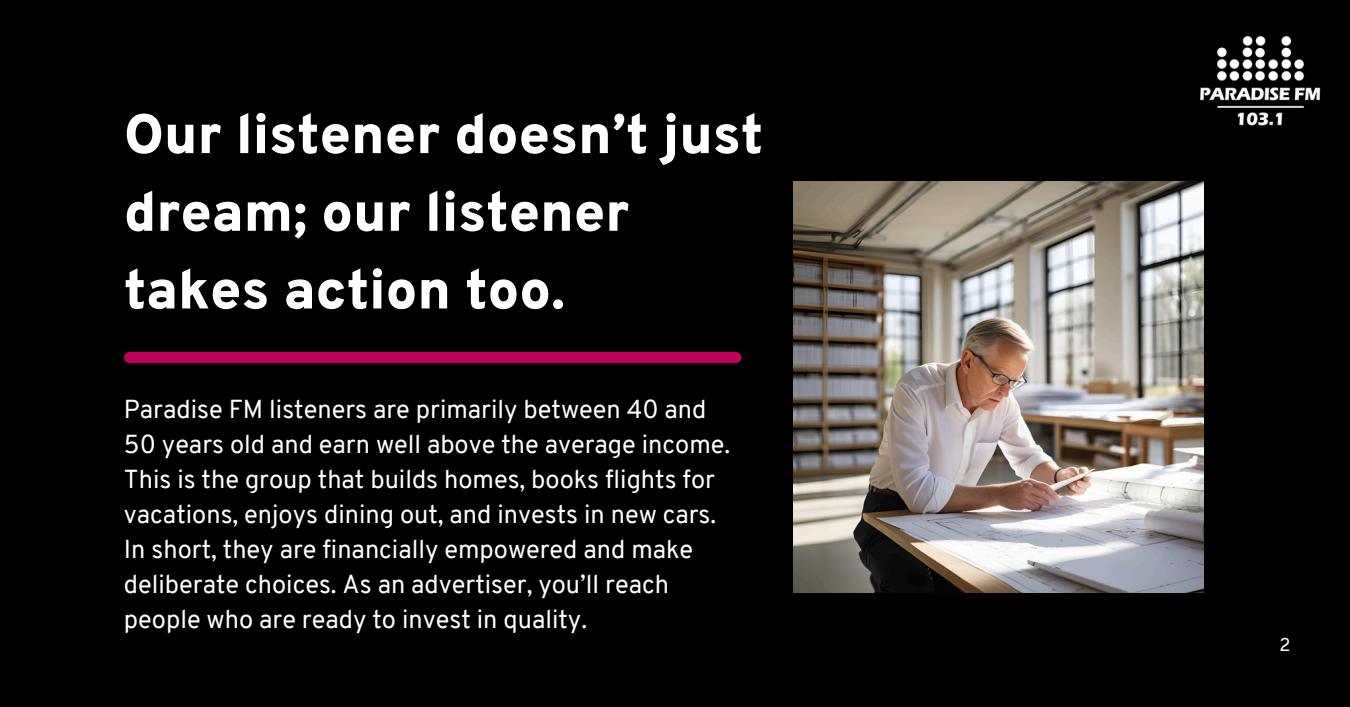
<style>
.page{position:relative;width:1350px;height:707px;background:#fff}
.page>*{position:absolute;margin:0;border:0;box-sizing:border-box;transform-origin:0 0}
.t1{font:900 55.5px/77.7px "Overpass";color:#fff}
.t2{font:25.35px/34.8px "Overpass";color:#fff}
.t3{font:18px "Overpass";color:#fff}
</style>
<div class="page">
<div style="left:0;top:0;width:1350px;height:706px;background:#000"></div>
<img style="left:1200px;top:36px;width:121px;height:90px">
<div style="left:130px;top:352px;width:606px;height:11px;background:#be025a"></div>
<img style="left:793px;top:181px;width:411px;height:411px">
<p class="t1" style="left:124px;top:100px;width:641px">Our listener doesn’t just dream; our listener takes action too.</p>
<h1 class="t2" style="left:124px;top:394px;width:608px">Paradise FM listeners are primarily between 40 and 50 years old and earn well above the average income.<br>This is the group that builds homes, books flights for vacations, enjoys dining out, and invests in new cars.<br>In short, they are financially empowered and make deliberate choices. As an advertiser, you’ll reach people who are ready to invest in quality.</h1>
<p class="t3" style="left:1279px;top:637px;width:13px">2</p>
</div>
